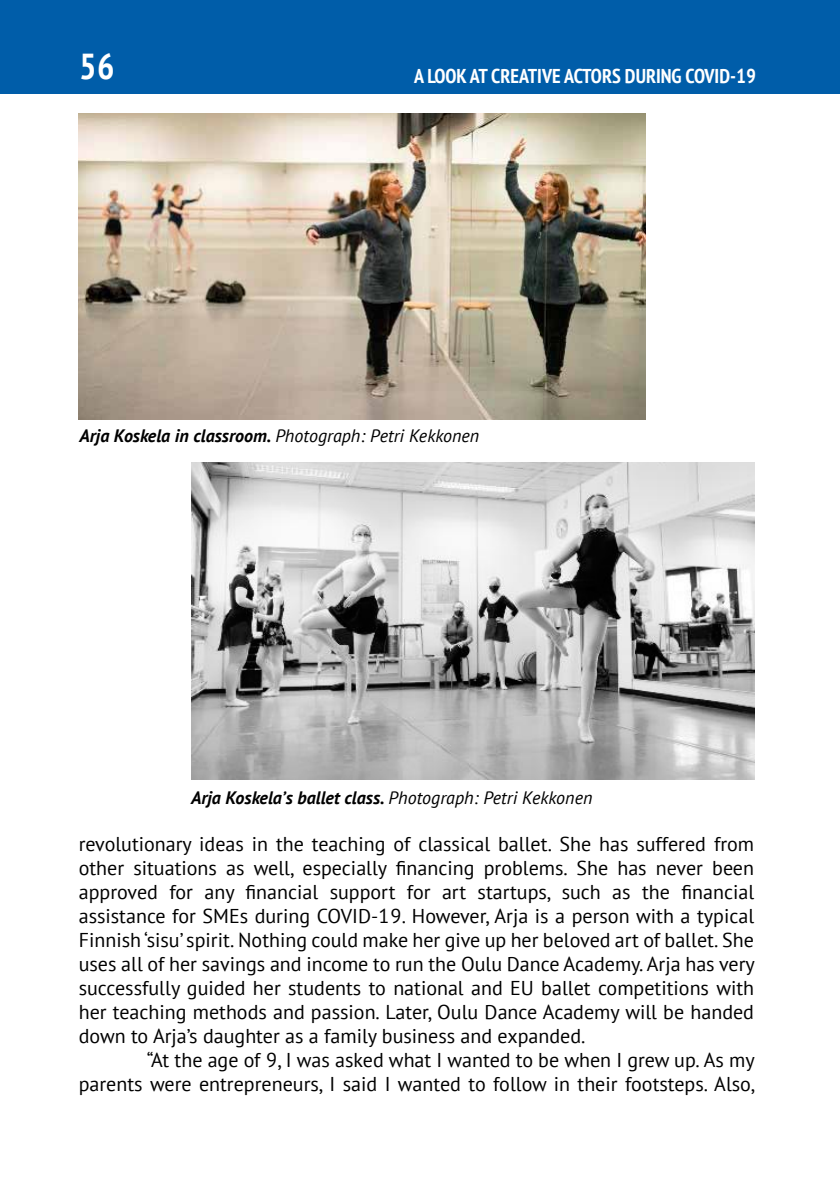
<style>
.page{position:relative;width:840px;height:1191px;background:#fff}
.page>*{position:absolute;margin:0;border:0;box-sizing:border-box;transform-origin:0 0}
.t1{font:700 condensed 36px "PT Sans";color:#fff}
.t2{font:20px/24px "PT Sans";color:#000;text-align:justify}
.t3{font:700 condensed 20px "PT Sans";color:#fff}
.t4{font:italic 700 18px "PT Sans";color:#000}
.t5{font:italic 18px "PT Sans";color:#000}
.s1{font-weight:700}
.s2{font-weight:400}
</style>
<div class="page">
<div style="left:0;top:0;width:839px;height:94px;background:#005da9"></div>
<img style="left:79px;top:113px;width:566px;height:306px">
<img style="left:191px;top:463px;width:562px;height:316px">
<h1 class="t1" style="left:79px;top:42px;width:38px">56</h1>
<p class="t3" style="left:414px;top:63px;width:343px">A LOOK AT CREATIVE ACTORS DURING COVID-19</p>
<p class="t5" style="left:79px;top:424px;width:401px"><span class="s1">Arja Koskela in classroom.</span> Photograph: Petri Kekkonen</p>
<p class="t4" style="left:191px;top:785px;width:402px">Arja Koskela’s ballet class. <span class="s2">Photograph: Petri Kekkonen</span></p>
<p class="t2" style="left:79px;top:831px;width:677px">revolutionary ideas in the teaching of classical ballet. She has suffered from other situations as well, especially financing problems. She has never been approved for any financial support for art startups, such as the financial assistance for SMEs during COVID-19. However, Arja is a person with a typical Finnish ‘sisu’ spirit. Nothing could make her give up her beloved art of ballet. She uses all of her savings and income to run the Oulu Dance Academy. Arja has very successfully guided her students to national and EU ballet competitions with her teaching methods and passion. Later, Oulu Dance Academy will be handed down to Arja’s daughter as a family business and expanded.</p>
<p class="t2" style="left:79px;top:1047px;width:677px;text-align:right">“At the age of 9, I was asked what I wanted to be when I grew up. As my parents were entrepreneurs, I said I wanted to follow in their footsteps. Also,</p>
</div>
